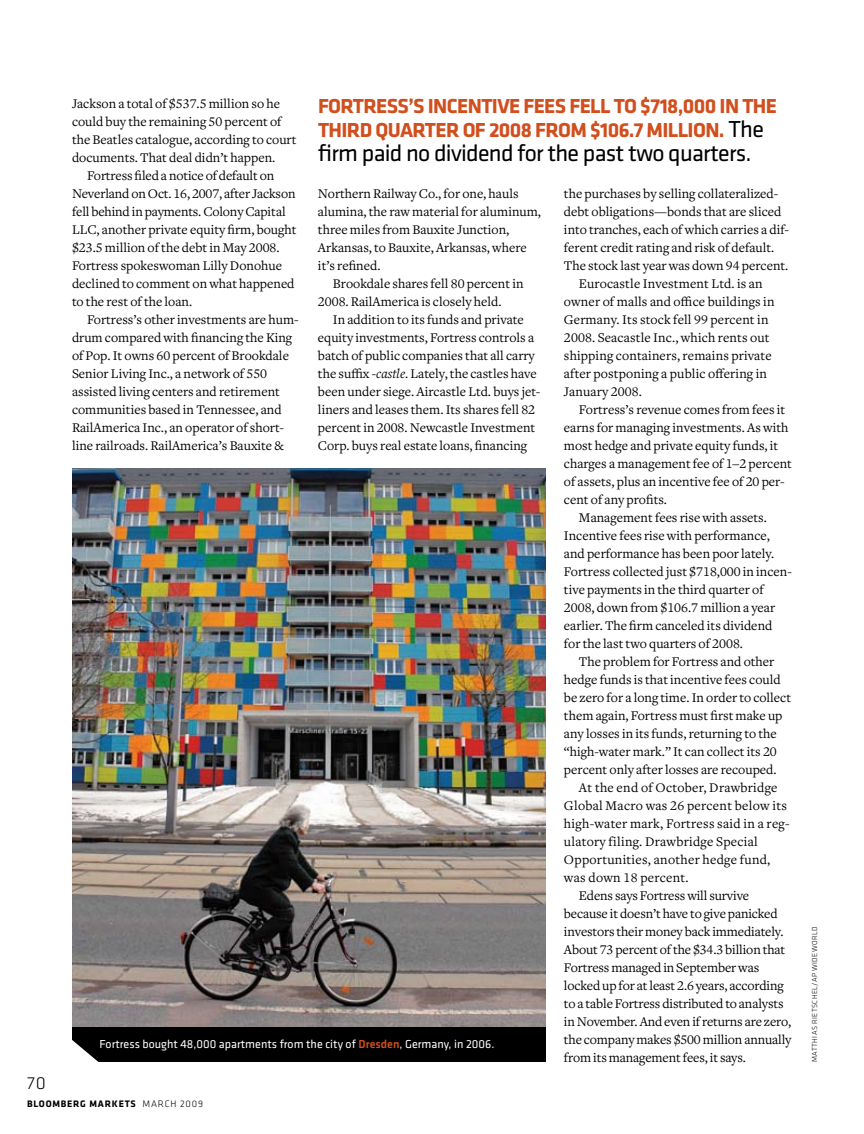
<style>
.page{position:relative;width:864px;height:1134px;background:#fff}
.page>*{position:absolute;margin:0;border:0;box-sizing:border-box;transform-origin:0 0}
.t1{font:24px "Klavika";letter-spacing:-.03em;color:#000}
.t2{font:700 21px/24px "Klavika";letter-spacing:-.03em;color:#d14e1d}
.t3{font:300 18px "Klavika";color:#000}
.t4{font:13.8px/18px "Freight Text";color:#000}
.t5{font:13.8px "Freight Text";letter-spacing:.02em;color:#000}
.t6{font:12px "Klavika";color:#fff}
.t7{font:700 9.75px "Klavika";letter-spacing:.08em;color:#000}
.t8{font:300 9.75px "Klavika";letter-spacing:.08em;color:#000}
.t9{font:300 7.5px "Klavika";letter-spacing:.05em;color:#000}
.s1{font-weight:400;font-size:24px;color:#000}
.s2{font-style:italic}
.s3{font-weight:500;color:#d14e1d}
</style>
<div class="page">
<div style="left:72px;top:1026px;width:474px;height:36px;background:#000"></div>
<img style="left:72px;top:468px;width:474px;height:558px">
<h2 class="t2" style="left:318px;top:93px;width:461px">FORTRESS’S INCENTIVE FEES FELL TO $718,000 IN THE<br>THIRD QUARTER OF 2008 FROM $106.7 MILLION. <span class="s1">The</span></h2>
<h1 class="t1" style="left:318px;top:137px;width:435px">firm paid no dividend for the past two quarters.</h1>
<p class="t4" style="left:72px;top:95px;width:210px">Jackson a total of $537.5 million so he</p>
<p class="t4" style="left:72px;top:113px;width:211px">could buy the remaining 50 percent of</p>
<p class="t4" style="left:72px;top:131px;width:226px">the Beatles catalogue, according to court</p>
<p class="t4" style="left:72px;top:149px;width:205px">documents. That deal didn’t happen.</p>
<p class="t4" style="left:87px;top:167px;width:189px">Fortress filed a notice of default on</p>
<p class="t4" style="left:72px;top:185px;width:225px">Neverland on Oct. 16, 2007, after Jackson</p>
<p class="t4" style="left:72px;top:203px;width:215px">fell behind in payments. Colony Capital</p>
<p class="t4" style="left:72px;top:221px;width:226px">LLC, another private equity firm, bought</p>
<p class="t4" style="left:72px;top:239px;width:209px">$23.5 million of the debt in May 2008.</p>
<p class="t4" style="left:72px;top:257px;width:212px">Fortress spokeswoman Lilly Donohue</p>
<p class="t4" style="left:72px;top:275px;width:224px">declined to comment on what happened</p>
<p class="t4" style="left:72px;top:293px;width:122px">to the rest of the loan.</p>
<p class="t4" style="left:87px;top:311px;width:213px">Fortress’s other investments are hum-</p>
<p class="t4" style="left:72px;top:329px;width:222px">drum compared with financing the King</p>
<p class="t4" style="left:72px;top:347px;width:218px">of Pop. It owns 60 percent of Brookdale</p>
<p class="t4" style="left:72px;top:365px;width:197px">Senior Living Inc., a network of 550</p>
<p class="t4" style="left:72px;top:383px;width:210px">assisted living centers and retirement</p>
<p class="t4" style="left:72px;top:401px;width:211px">communities based in Tennessee, and</p>
<p class="t4" style="left:72px;top:419px;width:214px">RailAmerica Inc., an operator of short-</p>
<p class="t4" style="left:72px;top:437px;width:213px">line railroads. RailAmerica’s Bauxite &amp;</p>
<p class="t4" style="left:564px;top:185px;width:216px">the purchases by selling collateralized-</p>
<p class="t4" style="left:564px;top:203px;width:219px">debt obligations—bonds that are sliced</p>
<p class="t4" style="left:564px;top:221px;width:226px">into tranches, each of which carries a dif-</p>
<p class="t4" style="left:564px;top:239px;width:212px">ferent credit rating and risk of default.</p>
<p class="t4" style="left:564px;top:257px;width:226px">The stock last year was down 94 percent.</p>
<p class="t4" style="left:579px;top:275px;width:185px">Eurocastle Investment Ltd. is an</p>
<p class="t4" style="left:564px;top:293px;width:212px">owner of malls and office buildings in</p>
<p class="t4" style="left:564px;top:311px;width:206px">Germany. Its stock fell 99 percent in</p>
<p class="t4" style="left:564px;top:329px;width:207px">2008. Seacastle Inc., which rents out</p>
<p class="t4" style="left:564px;top:347px;width:209px">shipping containers, remains private</p>
<p class="t4" style="left:564px;top:365px;width:205px">after postponing a public offering in</p>
<p class="t4" style="left:564px;top:383px;width:80px">January 2008.</p>
<p class="t4" style="left:579px;top:401px;width:208px">Fortress’s revenue comes from fees it</p>
<p class="t4" style="left:564px;top:419px;width:226px">earns for managing investments. As with</p>
<p class="t4" style="left:564px;top:437px;width:216px">most hedge and private equity funds, it</p>
<p class="t4" style="left:564px;top:455px;width:229px">charges a management fee of 1–2 percent</p>
<p class="t4" style="left:564px;top:473px;width:222px">of assets, plus an incentive fee of 20 per-</p>
<p class="t4" style="left:564px;top:491px;width:105px">cent of any profits.</p>
<p class="t4" style="left:579px;top:509px;width:189px">Management fees rise with assets.</p>
<p class="t4" style="left:564px;top:527px;width:207px">Incentive fees rise with performance,</p>
<p class="t4" style="left:564px;top:545px;width:212px">and performance has been poor lately.</p>
<p class="t4" style="left:564px;top:563px;width:229px">Fortress collected just $718,000 in incen-</p>
<p class="t4" style="left:564px;top:581px;width:201px">tive payments in the third quarter of</p>
<p class="t4" style="left:564px;top:599px;width:213px">2008, down from $106.7 million a year</p>
<p class="t4" style="left:564px;top:617px;width:210px">earlier. The firm canceled its dividend</p>
<p class="t4" style="left:564px;top:635px;width:181px">for the last two quarters of 2008.</p>
<p class="t4" style="left:579px;top:653px;width:197px">The problem for Fortress and other</p>
<p class="t4" style="left:564px;top:671px;width:218px">hedge funds is that incentive fees could</p>
<p class="t4" style="left:564px;top:689px;width:229px">be zero for a long time. In order to collect</p>
<p class="t4" style="left:564px;top:707px;width:220px">them again, Fortress must first make up</p>
<p class="t4" style="left:564px;top:724px;width:214px">any losses in its funds, returning to the</p>
<p class="t4" style="left:564px;top:742px;width:214px">“high-water mark.” It can collect its 20</p>
<p class="t4" style="left:564px;top:760px;width:214px">percent only after losses are recouped.</p>
<p class="t5" style="left:579px;top:780px;width:200px">At the end of October, Drawbridge</p>
<p class="t5" style="left:564px;top:798px;width:224px">Global Macro was 26 percent below its</p>
<p class="t5" style="left:564px;top:816px;width:227px">high-water mark, Fortress said in a reg-</p>
<p class="t5" style="left:564px;top:834px;width:196px">ulatory filing. Drawbridge Special</p>
<p class="t5" style="left:564px;top:852px;width:208px">Opportunities, another hedge fund,</p>
<p class="t5" style="left:564px;top:870px;width:126px">was down 18 percent.</p>
<p class="t4" style="left:579px;top:886px;width:172px">Edens says Fortress will survive</p>
<p class="t4" style="left:564px;top:904px;width:215px">because it doesn’t have to give panicked</p>
<p class="t4" style="left:564px;top:922px;width:221px">investors their money back immediately.</p>
<p class="t4" style="left:564px;top:940px;width:223px">About 73 percent of the $34.3 billion that</p>
<p class="t4" style="left:564px;top:958px;width:197px">Fortress managed in September was</p>
<p class="t4" style="left:564px;top:976px;width:221px">locked up for at least 2.6 years, according</p>
<p class="t4" style="left:564px;top:994px;width:221px">to a table Fortress distributed to analysts</p>
<p class="t4" style="left:564px;top:1012px;width:229px">in November. And even if returns are zero,</p>
<p class="t4" style="left:564px;top:1030px;width:229px">the company makes $500 million annually</p>
<p class="t4" style="left:564px;top:1048px;width:183px">from its management fees, it says.</p>
<p class="t4" style="left:318px;top:185px;width:225px">Northern Railway Co., for one, hauls alumina, the raw material for aluminum, three miles from Bauxite Junction, Arkansas, to Bauxite, Arkansas, where it’s refined.</p>
<p class="t4" style="left:318px;top:275px;width:207px;text-indent:15px">Brookdale shares fell 80 percent in<br>2008. RailAmerica is closely held.</p>
<p class="t4" style="left:318px;top:311px;width:224px;text-indent:15px">In addition to its funds and private equity investments, Fortress controls a batch of public companies that all carry the suffix <span class="s2">-castle</span>. Lately, the castles have been under siege. Aircastle Ltd. buys jet&shy;liners and leases them. Its shares fell 82 percent in 2008. Newcastle Investment Corp. buys real estate loans, financing</p>
<p class="t6" style="left:99px;top:1037px;width:397px">Fortress bought 48,000 apartments from the city of <span class="s3">Dresden</span>, Germany, in 2006.</p>
<h3 class="t3" style="left:27px;top:1072px;width:21px">70</h3>
<p class="t7" style="left:27px;top:1097px;width:48px">BLOOMBERG</p>
<p class="t7" style="left:89px;top:1097px;width:36px">MARKETS</p>
<p class="t8" style="left:143px;top:1098px;width:62px">MARCH 2009</p>
<p class="t9" style="left:810px;top:1062px;width:135px;rotate:-90deg">MATTHIAS RIETSCHEL/AP WIDEWORLD</p>
</div>
